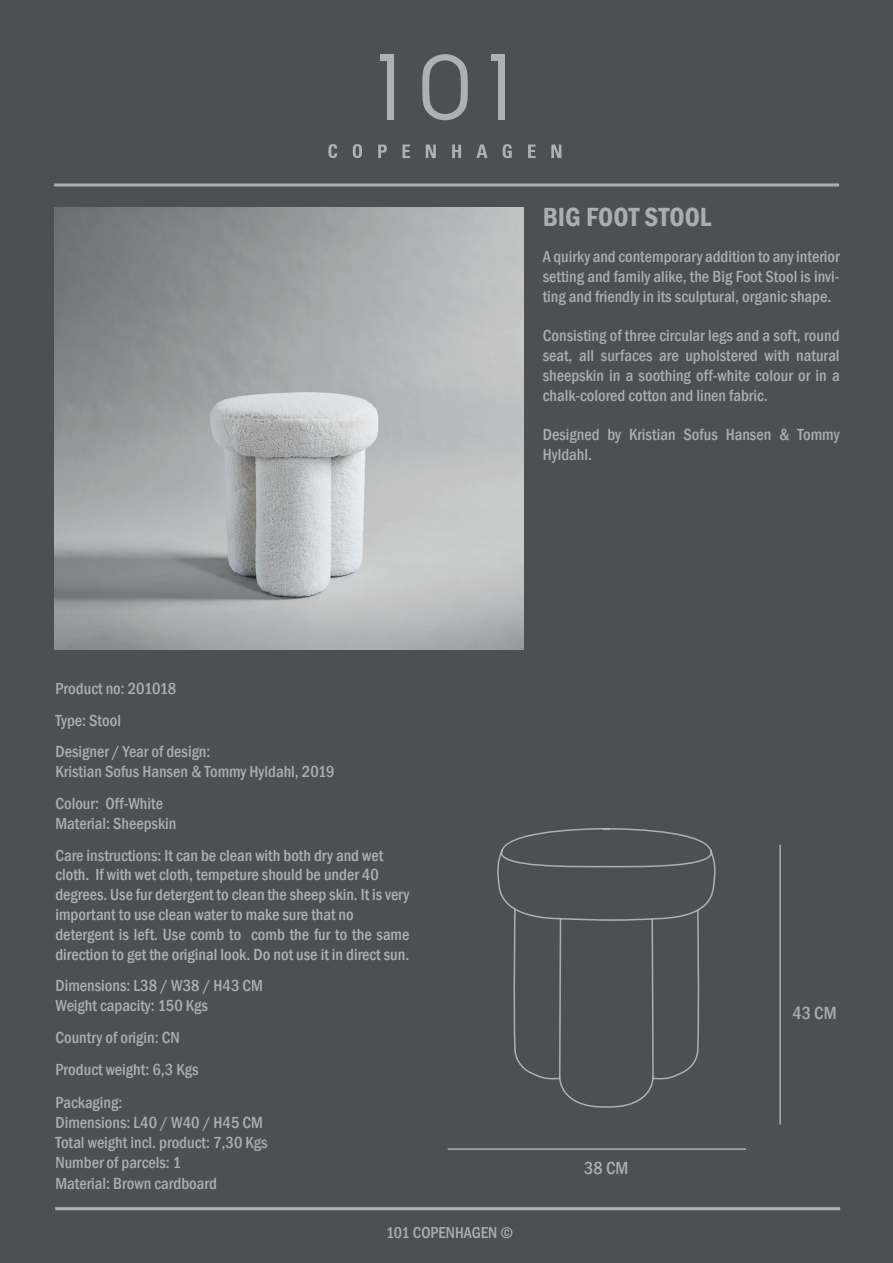
<style>
.page{position:relative;width:893px;height:1263px;background:#4c5053}
.page>*{position:absolute;margin:0;border:0;box-sizing:border-box;transform-origin:0 0}
.t1{font:600 condensed 27px "Franklin Gothic";color:#abaeaf}
.t2{font:500 condensed 18px "Franklin Gothic";color:#abaeaf}
.t3{font:500 condensed 16.5px/19.8px "Franklin Gothic";color:#abaeaf}
.t4{font:500 condensed 16.5px/19.8px "Franklin Gothic";color:#adb1b1}
.t5{font:500 condensed 16.2px "Franklin Gothic";color:#abaeaf}
.s1{color:#adb1b1}
</style>
<div class="page">
<img style="left:54px;top:207px;width:469px;height:442px">
<svg style="left:422px;top:54px;width:46px;height:66px"></svg>
<div style="left:498px;top:58px;width:6px;height:62px;background:#adb1b1"></div>
<div style="left:491px;top:54px;width:13px;height:7px;background:#adb1b1"></div>
<div style="left:387px;top:58px;width:7px;height:62px;background:#adb1b1"></div>
<div style="left:380px;top:54px;width:13px;height:7px;background:#adb1b1"></div>
<svg style="left:328px;top:144px;width:9px;height:14px"></svg>
<svg style="left:353px;top:144px;width:9px;height:14px"></svg>
<svg style="left:378px;top:145px;width:9px;height:13px"></svg>
<svg style="left:402px;top:145px;width:8px;height:13px"></svg>
<svg style="left:426px;top:145px;width:10px;height:13px"></svg>
<svg style="left:452px;top:145px;width:9px;height:13px"></svg>
<svg style="left:476px;top:145px;width:12px;height:13px"></svg>
<svg style="left:503px;top:144px;width:9px;height:14px"></svg>
<svg style="left:528px;top:145px;width:8px;height:13px"></svg>
<svg style="left:551px;top:145px;width:10px;height:13px"></svg>
<hr style="left:54px;top:183px;width:785px;height:3px;background:#adb1b1">
<hr style="left:55px;top:1207px;width:785px;height:3px;background:#adb1b1">
<hr style="left:779px;top:845px;width:2px;height:279px;background:#adb1b1">
<hr style="left:448px;top:1148px;width:298px;height:2px;background:#adb1b1">
<svg style="left:497px;top:827px;width:219px;height:281px"></svg>
<h1 class="t1" style="left:543px;top:199px;width:170px">BIG FOOT STOOL</h1>
<p class="t3" style="left:543px;top:246px;width:298px;text-align:justify">A quirky and contemporary addition to any interior setting and family alike, the Big Foot Stool is invi&shy;ting and friendly in its sculptural, organic shape.</p>
<p class="t3" style="left:543px;top:326px;width:298px;text-align:justify">Consisting of three circular legs and a soft, round seat, all surfaces are upholstered with natural sheepskin in a soothing off-white colour or in a chalk-colored cotton and linen fabric.</p>
<p class="t3" style="left:543px;top:425px;width:298px">Designed by Kristian Sofus Hansen &amp; Tommy<br>Hyldahl.</p>
<p class="t3" style="left:55px;top:672px;width:157px;line-height:31.8px">Product no: 201018<br>Type: Stool<br>Designer / Year of design:</p>
<p class="t3" style="left:55px;top:756px;width:281px;line-height:31.8px">Kristian Sofus Hansen &amp; Tommy Hyldahl, 2019<br>Colour: Off-White</p>
<p class="t3" style="left:55px;top:807px;width:329px;line-height:31.8px">Material: Sheepskin<br>Care instructions: <span class="s1">It can be clean with both dry and wet</span></p>
<p class="t4" style="left:55px;top:865px;width:355px">cloth. If with wet cloth, tempeture should be under 40 degrees. Use fur detergent to clean the sheep skin. It is very important to use clean water to make sure that no detergent is left. Use comb to comb the fur to the same direction to get the original look. Do not use it in direct sun.</p>
<p class="t3" style="left:55px;top:976px;width:209px">Dimensions: L38 / W38 / H43 CM<br>Weight capacity: 150 Kgs</p>
<p class="t3" style="left:55px;top:1021px;width:145px;line-height:31.8px">Country of origin: CN<br>Product weight: 6,3 Kgs</p>
<p class="t3" style="left:55px;top:1093px;width:214px">Packaging:<br>Dimensions: L40 / W40 / H45 CM<br>Total weight incl. product: 7,30 Kgs<br>Number of parcels: 1</p>
<p class="t3" style="left:55px;top:1174px;width:163px">Material: Brown cardboard</p>
<p class="t5" style="left:386px;top:1222px;width:128px">101 COPENHAGEN ©</p>
<p class="t2" style="left:584px;top:1156px;width:46px">38 CM</p>
<p class="t2" style="left:792px;top:1001px;width:46px">43 CM</p>
</div>
